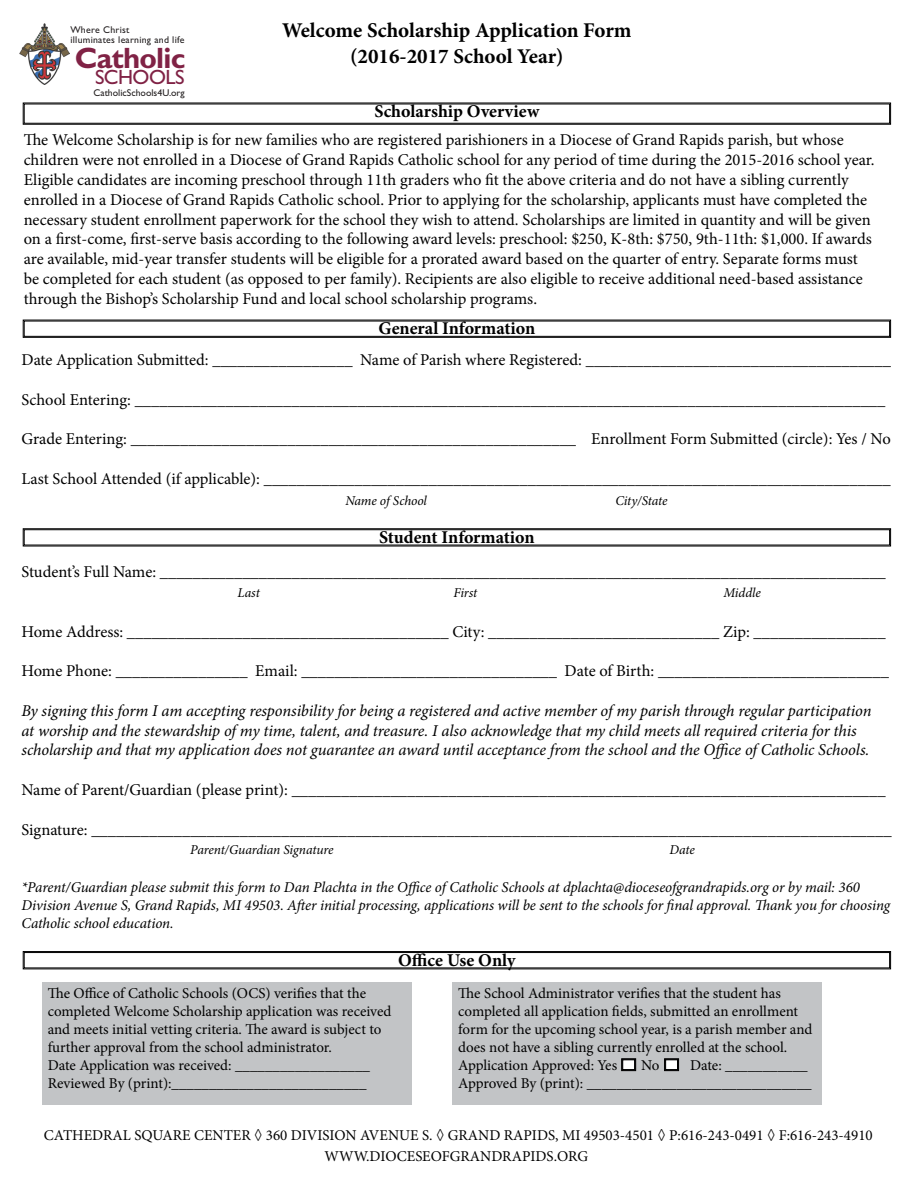
<style>
.page{position:relative;width:918px;height:1188px;background:#fff}
.page>*{position:absolute;margin:0;border:0;box-sizing:border-box;transform-origin:0 0}
.t1{font:700 29.55px "Gill Sans";letter-spacing:-.025em;color:#802245}
.t2{font:700 21px/25.2px "Minion Pro";color:#000;text-align:center}
.t3{font:20.7px "Gill Sans";letter-spacing:-.025em;color:#802245}
.t4{font:700 18px "Minion Pro";color:#000}
.t5{font:16.5px/19.8px "Minion Pro";letter-spacing:-.005em;color:#000}
.t6{font:italic 16.5px/19.8px "Minion Pro";letter-spacing:-.01em;color:#000}
.t7{font:15px/18px "Minion Pro";color:#000}
.t8{font:italic 15px/18px "Minion Pro";letter-spacing:-.01em;color:#000}
.t9{font:italic 13.5px "Minion Pro";letter-spacing:-.01em;color:#000}
.t10{font:9.9px "Gill Sans";letter-spacing:.025em;color:#231f20}
.t11{font:9.9px "Gill Sans";color:#231f20}
</style>
<div class="page">
<div style="left:42px;top:982px;width:370px;height:122px;background:#c2c4c6"></div>
<img style="left:20px;top:24px;width:49px;height:60px">
<svg style="left:23px;top:102px;width:868px;height:23px"></svg>
<svg style="left:23px;top:320px;width:868px;height:18px"></svg>
<div style="left:24px;top:321px;width:866px;height:16px;border:1px solid #000"></div>
<svg style="left:23px;top:528px;width:868px;height:19px"></svg>
<div style="left:24px;top:529px;width:866px;height:16px;border:1px solid #000"></div>
<svg style="left:23px;top:951px;width:868px;height:18px"></svg>
<div style="left:24px;top:952px;width:866px;height:16px;border:1px solid #000"></div>
<div style="left:452px;top:982px;width:369px;height:122px;background:#c2c4c6"></div>
<svg style="left:621px;top:1058px;width:15px;height:13px"></svg>
<div style="left:622px;top:1059px;width:13px;height:11px;border:1px solid #000"></div>
<div style="left:623px;top:1060px;width:12px;height:10px;border:1px solid #000"></div>
<svg style="left:664px;top:1058px;width:15px;height:13px"></svg>
<div style="left:665px;top:1059px;width:13px;height:11px;border:1px solid #000"></div>
<div style="left:665px;top:1060px;width:13px;height:10px;border:1px solid #000"></div>
<p class="t2" style="left:282px;top:18px;width:351px">Welcome Scholarship Application Form (2016-2017 School Year)</p>
<p class="t4" style="left:374px;top:99px;width:167px">Scholarship Overview</p>
<p class="t5" style="left:24px;top:130px;width:853px">The Welcome Scholarship is for new families who are registered parishioners in a Diocese of Grand Rapids parish, but whose children were not enrolled in a Diocese of Grand Rapids Catholic school for any period of time during the 2015-2016 school year.<br>Eligible candidates are incoming preschool through 11th graders who fit the above criteria and do not have a sibling currently enrolled in a Diocese of Grand Rapids Catholic school. Prior to applying for the scholarship, applicants must have completed the necessary student enrollment paperwork for the school they wish to attend. Scholarships are limited in quantity and will be given on a first-come, first-serve basis according to the following award levels: preschool: $250, K-8th: $750, 9th-11th: $1,000. If awards are available, mid-year transfer students will be eligible for a prorated award based on the quarter of entry. Separate forms must be completed for each student (as opposed to per family). Recipients are also eligible to receive additional need-based assistance through the Bishop’s Scholarship Fund and local school scholarship programs.</p>
<p class="t4" style="left:378px;top:316px;width:159px">General Information</p>
<p class="t5" style="left:21px;top:350px;width:871px">Date Application Submitted: _________________ Name of Parish where Registered: _____________________________________</p>
<p class="t5" style="left:21px;top:390px;width:866px">School Entering: ___________________________________________________________________________________________</p>
<p class="t5" style="left:21px;top:429px;width:871px">Grade Entering: ______________________________________________________ Enrollment Form Submitted (circle): Yes / No</p>
<p class="t5" style="left:21px;top:469px;width:871px">Last School Attended (if applicable): ____________________________________________________________________________</p>
<p class="t9" style="left:345px;top:492px;width:83px">Name of School</p>
<p class="t9" style="left:615px;top:492px;width:54px">City/State</p>
<p class="t4" style="left:379px;top:525px;width:157px">Student Information</p>
<p class="t5" style="left:21px;top:562px;width:866px">Student’s Full Name: ________________________________________________________________________________________</p>
<p class="t9" style="left:237px;top:583px;width:24px">Last</p>
<p class="t9" style="left:453px;top:583px;width:25px">First</p>
<p class="t9" style="left:723px;top:583px;width:39px">Middle</p>
<p class="t5" style="left:21px;top:622px;width:866px">Home Address: _______________________________________ City: ____________________________ Zip: ________________</p>
<p class="t5" style="left:21px;top:661px;width:869px">Home Phone: ________________ Email: _______________________________ Date of Birth: ____________________________</p>
<p class="t6" style="left:21px;top:701px;width:852px">By signing this form I am accepting responsibility for being a registered and active member of my parish through regular participation at worship and the stewardship of my time, talent, and treasure. I also acknowledge that my child meets all required criteria for this scholarship and that my application does not guarantee an award until acceptance from the school and the Office of Catholic Schools.</p>
<p class="t5" style="left:21px;top:780px;width:866px">Name of Parent/Guardian (please print): ________________________________________________________________________</p>
<p class="t5" style="left:21px;top:820px;width:872px">Signature: _________________________________________________________________________________________________</p>
<p class="t9" style="left:190px;top:841px;width:145px">Parent/Guardian Signature</p>
<p class="t9" style="left:669px;top:841px;width:27px">Date</p>
<p class="t8" style="left:21px;top:878px;width:870px">*Parent/Guardian please submit this form to Dan Plachta in the Office of Catholic Schools at dplachta@dioceseofgrandrapids.org or by mail: 360<br>Division Avenue S, Grand Rapids, MI 49503. After initial processing, applications will be sent to the schools for final approval. Thank you for choosing<br>Catholic school education.</p>
<p class="t4" style="left:398px;top:947px;width:119px">Office Use Only</p>
<p class="t10" style="left:70px;top:24px;width:60px">Where Christ</p>
<p class="t10" style="left:70px;top:34px;width:116px">illuminates learning and life</p>
<h1 class="t1" style="left:75px;top:41px;width:112px">Catholic</h1>
<p class="t3" style="left:95px;top:65px;width:91px">SCHOOLS</p>
<p class="t11" style="left:94px;top:86px;width:93px">CatholicSchools4U.org</p>
<p class="t7" style="left:48px;top:984px;width:345px">The Office of Catholic Schools (OCS) verifies that the completed Welcome Scholarship application was received and meets initial vetting criteria. The award is subject to further approval from the school administrator.<br>Date Application was received: __________________ Reviewed By (print):__________________________</p>
<p class="t7" style="left:458px;top:984px;width:356px">The School Administrator verifies that the student has completed all application fields, submitted an enrollment form for the upcoming school year, is a parish member and does not have a sibling currently enrolled at the school.<br>Application Approved: Yes</p>
<p class="t7" style="left:458px;top:1056px;width:355px;text-align:right">Date: ___________<br>Approved By (print): ______________________________</p>
<p class="t7" style="left:641px;top:1056px;width:20px">No</p>
<p class="t7" style="left:44px;top:1125px;width:831px;line-height:20.9px;text-align:center">CATHEDRAL SQUARE CENTER ◊ 360 DIVISION AVENUE S. ◊ GRAND RAPIDS, MI 49503-4501 ◊ P:616-243-0491 ◊ F:616-243-4910<br>WWW.DIOCESEOFGRANDRAPIDS.ORG</p>
</div>
